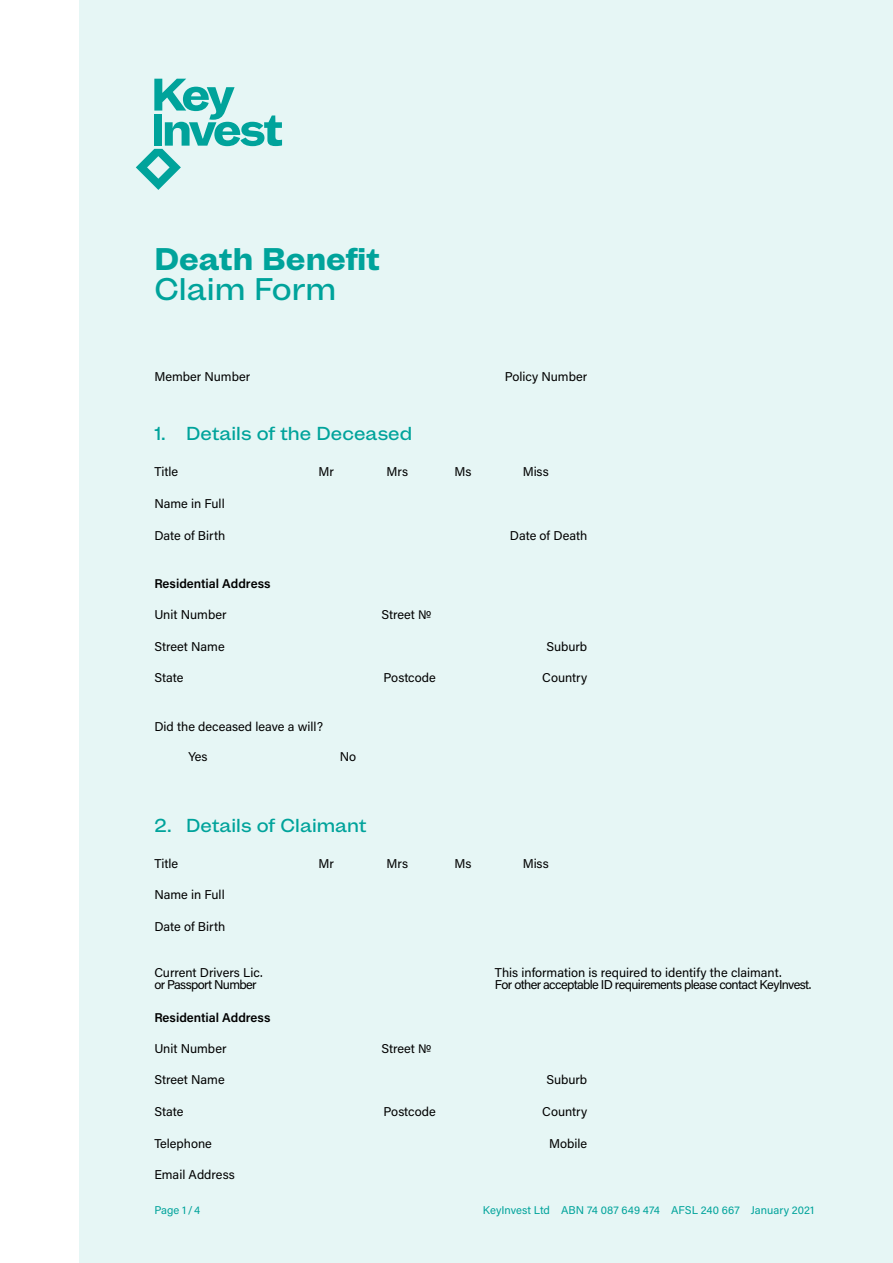
<style>
.page{position:relative;width:893px;height:1263px;background:#fff}
.page>*{position:absolute;margin:0;border:0;box-sizing:border-box;transform-origin:0 0}
.t1{font:800 30px "Mint Grotesk V1.1";color:#00a39b}
.t2{font:500 30px "Mint Grotesk V1.1";color:#00a39b}
.t3{font:500 18px "Mint Grotesk V1.1";color:#00a39b}
.t4{font:12.75px "Acumin Pro";letter-spacing:-.005em;color:#000}
.t5{font:12.75px "Acumin Pro";letter-spacing:-.05em;color:#000}
.t6{font:600 12.75px "Acumin Pro";color:#000}
.t7{font:11.25px "Acumin Pro";color:#00a39b}
</style>
<div class="page">
<div style="left:79px;top:0;width:814px;height:1263px;background:#e6f6f5"></div>
<svg style="left:136px;top:79px;width:146px;height:111px"></svg>
<h1 class="t1" style="left:154px;top:240px;width:227px">Death Benefit</h1>
<h1 class="t2" style="left:154px;top:270px;width:183px">Claim Form</h1>
<p class="t4" style="left:154px;top:367px;width:97px">Member Number</p>
<p class="t4" style="left:505px;top:367px;width:84px">Policy Number</p>
<h2 class="t3" style="left:154px;top:423px;width:259px">1. Details of the Deceased</h2>
<p class="t4" style="left:154px;top:463px;width:25px">Title</p>
<p class="t4" style="left:319px;top:463px;width:17px">Mr</p>
<p class="t4" style="left:387px;top:463px;width:23px">Mrs</p>
<p class="t4" style="left:455px;top:463px;width:18px">Ms</p>
<p class="t4" style="left:523px;top:463px;width:28px">Miss</p>
<p class="t4" style="left:154px;top:495px;width:72px">Name in Full</p>
<p class="t4" style="left:154px;top:526px;width:72px">Date of Birth</p>
<p class="t4" style="left:510px;top:526px;width:79px">Date of Death</p>
<p class="t6" style="left:154px;top:575px;width:118px">Residential Address</p>
<p class="t4" style="left:154px;top:605px;width:74px">Unit Number</p>
<p class="t4" style="left:381px;top:605px;width:52px">Street №</p>
<p class="t4" style="left:154px;top:637px;width:72px">Street Name</p>
<p class="t4" style="left:546px;top:637px;width:42px">Suburb</p>
<p class="t4" style="left:154px;top:669px;width:31px">State</p>
<p class="t4" style="left:384px;top:669px;width:54px">Postcode</p>
<p class="t4" style="left:542px;top:669px;width:46px">Country</p>
<p class="t4" style="left:154px;top:717px;width:170px">Did the deceased leave a will?</p>
<p class="t4" style="left:188px;top:748px;width:21px">Yes</p>
<p class="t4" style="left:340px;top:748px;width:18px">No</p>
<h2 class="t3" style="left:154px;top:814px;width:214px">2. Details of Claimant</h2>
<p class="t4" style="left:154px;top:854px;width:25px">Title</p>
<p class="t4" style="left:319px;top:854px;width:17px">Mr</p>
<p class="t4" style="left:387px;top:854px;width:23px">Mrs</p>
<p class="t4" style="left:455px;top:854px;width:18px">Ms</p>
<p class="t4" style="left:523px;top:854px;width:28px">Miss</p>
<p class="t4" style="left:154px;top:886px;width:72px">Name in Full</p>
<p class="t4" style="left:154px;top:918px;width:72px">Date of Birth</p>
<p class="t4" style="left:154px;top:963px;width:110px">Current Drivers Lic.</p>
<p class="t4" style="left:495px;top:963px;width:288px">This information is required to identify the claimant.</p>
<p class="t5" style="left:154px;top:976px;width:104px">or Passport Number</p>
<p class="t5" style="left:495px;top:976px;width:318px">For other acceptable ID requirements please contact KeyInvest.</p>
<p class="t6" style="left:154px;top:1009px;width:118px">Residential Address</p>
<p class="t4" style="left:154px;top:1039px;width:74px">Unit Number</p>
<p class="t4" style="left:381px;top:1039px;width:52px">Street №</p>
<p class="t4" style="left:154px;top:1071px;width:72px">Street Name</p>
<p class="t4" style="left:546px;top:1071px;width:42px">Suburb</p>
<p class="t4" style="left:154px;top:1103px;width:31px">State</p>
<p class="t4" style="left:384px;top:1103px;width:54px">Postcode</p>
<p class="t4" style="left:542px;top:1103px;width:46px">Country</p>
<p class="t4" style="left:154px;top:1134px;width:59px">Telephone</p>
<p class="t4" style="left:549px;top:1134px;width:40px">Mobile</p>
<p class="t4" style="left:154px;top:1166px;width:82px">Email Address</p>
<p class="t7" style="left:154px;top:1202px;width:47px">Page 1 /4</p>
<p class="t7" style="left:483px;top:1202px;width:333px">KeyInvest Ltd ABN 74 087 649 474 AFSL 240 667 January 2021</p>
</div>
